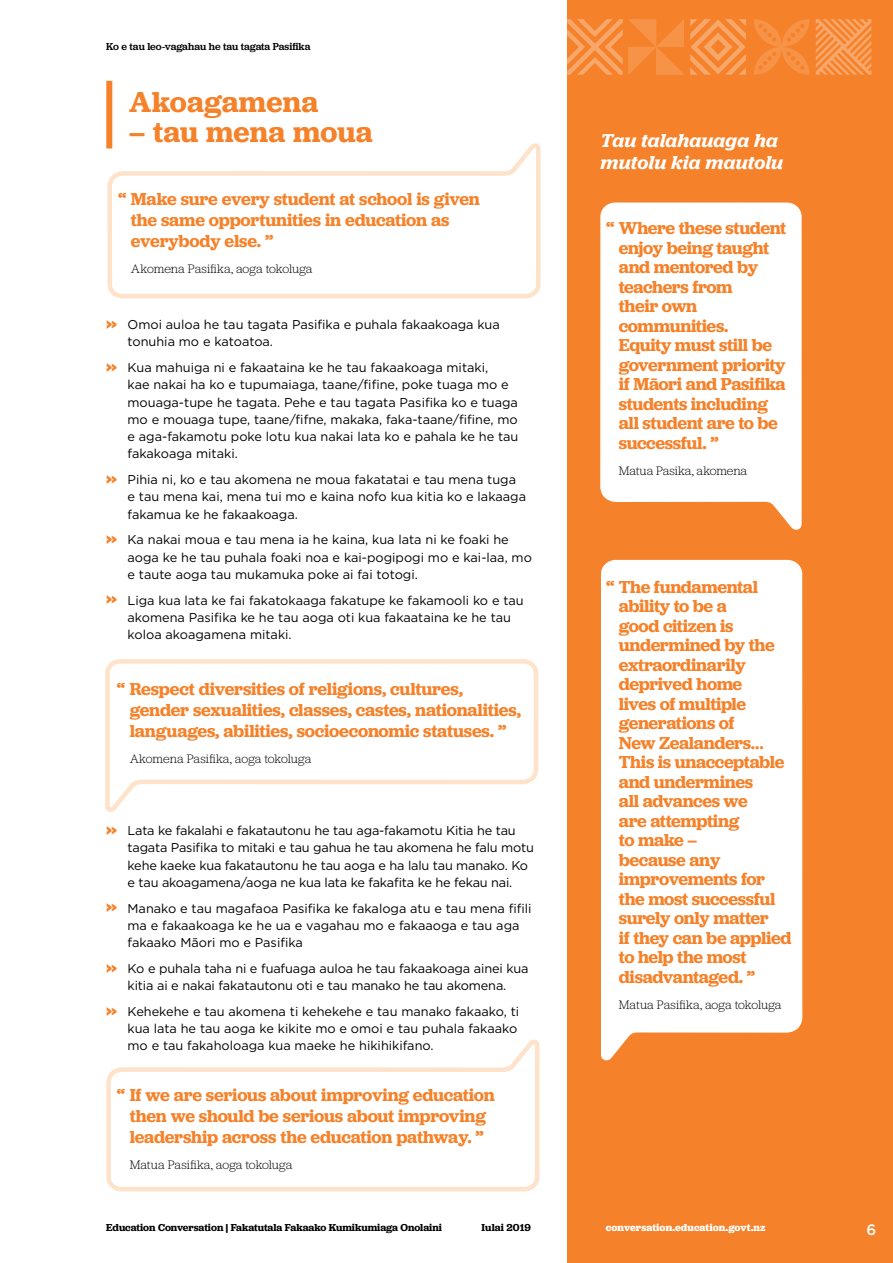
<style>
.page{position:relative;width:893px;height:1263px;background:#fff}
.page>*{position:absolute;margin:0;border:0;box-sizing:border-box;transform-origin:0 0}
.t1{font:600 30px "Jubilat";letter-spacing:.005em;color:#f5822a}
.t2{font:italic 600 19.5px/22.5px "Jubilat";letter-spacing:.01em;color:#fff}
.t3{font:600 18px/19.5px "Jubilat";letter-spacing:-.02em;color:#f5822a}
.t4{font:500 15px "Gotham";color:#fff}
.t5{font:12.75px/17.2px "Gotham";color:#000}
.t6{font:300 12.75px "Jubilat";color:#000}
.t7{font:600 10.5px "Jubilat";letter-spacing:-.005em;color:#000}
.t8{font:500 10.5px "Jubilat";letter-spacing:-.005em;color:#000}
.t9{font:700 10.5px "Jubilat";letter-spacing:.005em;color:#fff}
.s1{font-family:"Jubilat";font-weight:600;font-size:25.5px;color:#f5822a}
</style>
<div class="page">
<div style="left:568px;top:0;width:325px;height:1263px;background:#f5822a"></div>
<svg style="left:107px;top:141px;width:434px;height:158px"></svg>
<svg style="left:105px;top:659px;width:434px;height:153px"></svg>
<div style="left:106px;top:81px;width:6px;height:68px;background:#f5822a"></div>
<svg style="left:600px;top:202px;width:202px;height:328px;background:#fef4ed"></svg>
<div style="left:601px;top:559px;width:202px;height:502px;background:#fff"></div>
<svg style="left:754px;top:19px;width:55px;height:56px"></svg>
<svg style="left:816px;top:19px;width:55px;height:56px"></svg>
<svg style="left:690px;top:19px;width:56px;height:56px"></svg>
<svg style="left:567px;top:19px;width:117px;height:56px"></svg>
<svg style="left:106px;top:1039px;width:434px;height:153px"></svg>
<p class="t8" style="left:106px;top:40px;width:206px">Ko e tau leo-vagahau he tau tagata Pasifika</p>
<h1 class="t1" style="left:129px;top:83px;width:190px">Akoagamena</h1>
<h1 class="t1" style="left:129px;top:113px;width:245px">– tau mena moua</h1>
<h3 class="t3" style="left:131px;top:188px;width:351px;line-height:21px;text-indent:-13px">“ Make sure every student at school is given the same opportunities in education as everybody else. ”</h3>
<p class="t6" style="left:131px;top:261px;width:183px">Akomena Pasifika, aoga tokoluga</p>
<p class="t5" style="left:128px;top:316px;width:374px;text-indent:-21px"><span class="s1">»</span> Omoi auloa he tau tagata Pasifika e puhala fakaakoaga kua tonuhia mo e katoatoa.</p>
<p class="t5" style="left:128px;top:359px;width:392px;text-indent:-21px"><span class="s1">»</span> Kua mahuiga ni e fakaataina ke he tau fakaakoaga mitaki,<br>kae nakai ha ko e tupumaiaga, taane/fifine, poke tuaga mo e mouaga-tupe he tagata. Pehe e tau tagata Pasifika ko e tuaga mo e mouaga tupe, taane/fifne, makaka, faka-taane/fifine, mo e aga-fakamotu poke lotu kua nakai lata ko e pahala ke he tau fakakoaga mitaki.</p>
<p class="t5" style="left:128px;top:471px;width:400px;text-indent:-21px"><span class="s1">»</span> Pihia ni, ko e tau akomena ne moua fakatatai e tau mena tuga e tau mena kai, mena tui mo e kaina nofo kua kitia ko e lakaaga fakamua ke he fakaakoaga.</p>
<p class="t5" style="left:128px;top:531px;width:406px;text-indent:-21px"><span class="s1">»</span> Ka nakai moua e tau mena ia he kaina, kua lata ni ke foaki he aoga ke he tau puhala foaki noa e kai-pogipogi mo e kai-laa, mo e taute aoga tau mukamuka poke ai fai totogi.</p>
<p class="t5" style="left:128px;top:591px;width:398px;text-indent:-21px"><span class="s1">»</span> Liga kua lata ke fai fakatokaaga fakatupe ke fakamooli ko e tau akomena Pasifika ke he tau aoga oti kua fakaataina ke he tau koloa akoagamena mitaki.</p>
<h3 class="t3" style="left:130px;top:678px;width:393px;line-height:21px;text-indent:-13px">“ Respect diversities of religions, cultures, gender sexualities, classes, castes, nationalities, languages, abilities, socioeconomic statuses. ”</h3>
<p class="t6" style="left:130px;top:751px;width:183px">Akomena Pasifika, aoga tokoluga</p>
<p class="t5" style="left:128px;top:822px;width:408px;text-indent:-21px"><span class="s1">»</span> Lata ke fakalahi e fakatautonu he tau aga-fakamotu Kitia he tau tagata Pasifika to mitaki e tau gahua he tau akomena he falu motu kehe kaeke kua fakatautonu he tau aoga e ha lalu tau manako. Ko e tau akoagamena/aoga ne kua lata ke fakafita ke he fekau nai.</p>
<p class="t5" style="left:128px;top:899px;width:405px;text-indent:-21px"><span class="s1">»</span> Manako e tau magafaoa Pasifika ke fakaloga atu e tau mena fifili ma e fakaakoaga ke he ua e vagahau mo e fakaaoga e tau aga fakaako Māori mo e Pasifika</p>
<p class="t5" style="left:106px;top:959px;width:424px;text-align:center"><span class="s1">»</span> Ko e puhala taha ni e fuafuaga auloa he tau fakaakoaga ainei kua kitia ai e nakai fakatautonu oti e tau manako he tau akomena.</p>
<p class="t5" style="left:128px;top:1002px;width:393px;text-indent:-21px"><span class="s1">»</span> Kehekehe e tau akomena ti kehekehe e tau manako fakaako, ti kua lata he tau aoga ke kikite mo e omoi e tau puhala fakaako mo e tau fakaholoaga kua maeke he hikihikifano.</p>
<h3 class="t3" style="left:117px;top:1084px;width:379px;line-height:21px;text-align:center">“ If we are serious about improving education then we should be serious about improving leadership across the education pathway. ”</h3>
<p class="t6" style="left:130px;top:1157px;width:164px">Matua Pasifika, aoga tokoluga</p>
<p class="t7" style="left:106px;top:1221px;width:337px">Education Conversation | Fakatutala Fakaako Kumikumiaga Onolaini</p>
<p class="t7" style="left:482px;top:1221px;width:51px">Iulai 2019</p>
<h2 class="t2" style="left:601px;top:128px;width:184px">Tau talahauaga ha mutolu kia mautolu</h2>
<h3 class="t3" style="left:619px;top:218px;width:169px;text-indent:-13px">“ Where these student enjoy being taught and mentored by teachers from<br>their own communities.<br>Equity must still be government priority if Māori and Pasifika students including all student are to be successful. ”</h3>
<p class="t6" style="left:619px;top:463px;width:130px">Matua Pasika, akomena</p>
<p class="t3" style="left:619px;top:577px;width:174px;text-indent:-13px">“ The fundamental ability to be a<br>good citizen is undermined by the extraordinarily deprived home<br>lives of multiple generations of<br>New Zealanders…<br>This is unacceptable and undermines<br>all advances we<br>are attempting<br>to make –<br>because any improvements for the most successful surely only matter<br>if they can be applied to help the most disadvantaged. ”</p>
<p class="t6" style="left:619px;top:997px;width:164px">Matua Pasifika, aoga tokoluga</p>
<p class="t9" style="left:606px;top:1221px;width:161px">conversation.education.govt.nz</p>
<p class="t4" style="left:866px;top:1220px;width:11px">6</p>
</div>
